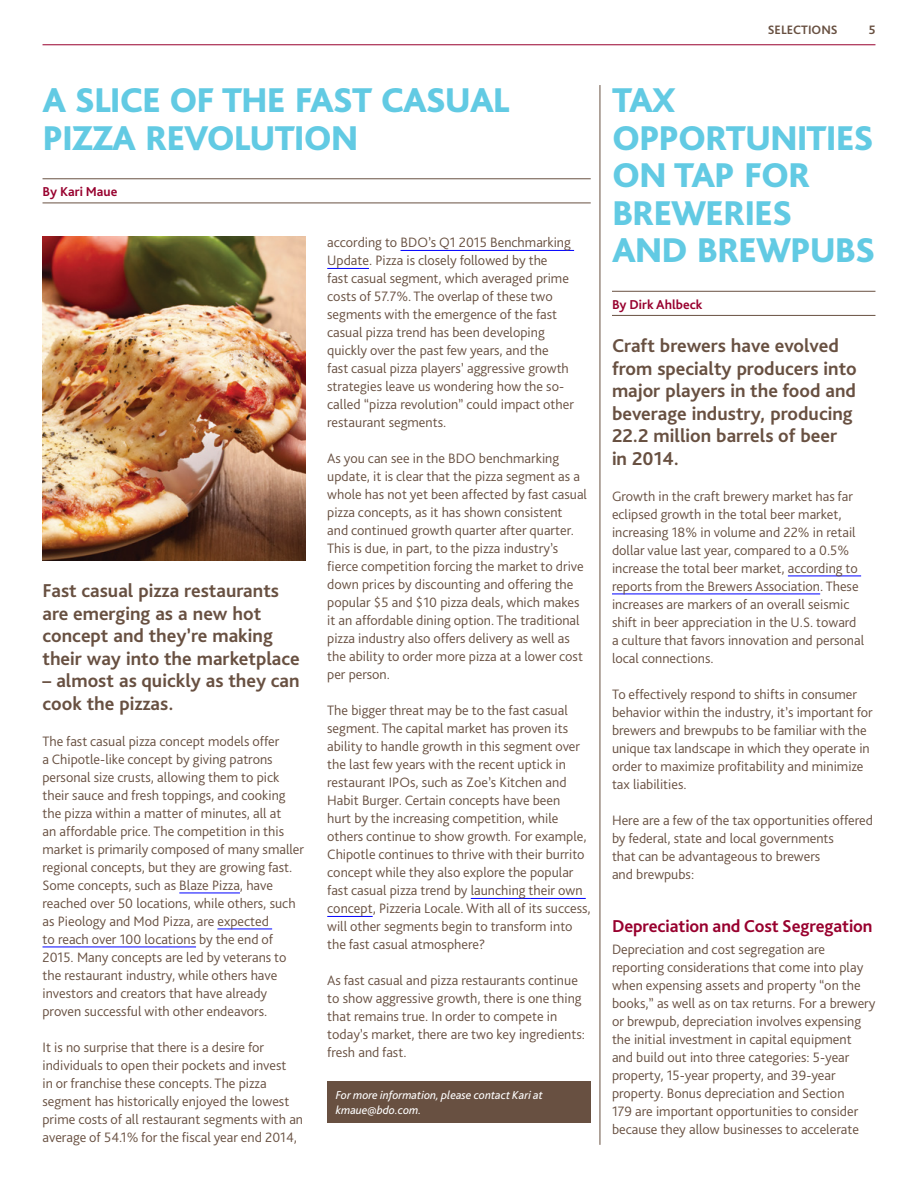
<style>
.page{position:relative;width:918px;height:1188px;background:#fff}
.page>*{position:absolute;margin:0;border:0;box-sizing:border-box;transform-origin:0 0}
.t1{font:800 36px/37.5px "Bliss Pro";letter-spacing:-.03em;color:#62cae3}
.t2{font:700 19.5px/22.5px "Bliss Pro";color:#685041}
.t3{font:700 18px "Bliss Pro";letter-spacing:-.005em;color:#98002e}
.t4{font:300 14.25px/18px "Bliss Pro";color:#685041}
.t5{font:700 13.5px "Bliss Pro";color:#98002e}
.t6{font:700 12.75px "Bliss Pro";color:#685041}
.t7{font:italic 12px/15px "Bliss Pro";color:#fff}
</style>
<div class="page">
<hr style="left:43px;top:44px;width:832px;height:1px;background:#98002e">
<hr style="left:43px;top:178px;width:548px;height:1px;background:#685041">
<hr style="left:43px;top:203px;width:548px;height:1px;background:#685041">
<hr style="left:179px;top:893px;width:61px;height:1px;background:#00f">
<hr style="left:217px;top:929px;width:55px;height:1px;background:#00f">
<hr style="left:43px;top:947px;width:153px;height:1px;background:#00f">
<hr style="left:401px;top:250px;width:173px;height:1px;background:#00f">
<hr style="left:327px;top:268px;width:42px;height:1px;background:#00f">
<hr style="left:471px;top:898px;width:115px;height:1px;background:#00f">
<hr style="left:327px;top:916px;width:46px;height:1px;background:#00f">
<div style="left:327px;top:1081px;width:264px;height:42px;background:#685041"></div>
<hr style="left:612px;top:291px;width:263px;height:1px;background:#685041">
<hr style="left:612px;top:315px;width:263px;height:1px;background:#685041">
<hr style="left:788px;top:576px;width:73px;height:1px;background:#00f">
<hr style="left:612px;top:594px;width:208px;height:1px;background:#00f">
<hr style="left:600px;top:85px;width:1px;height:1060px;background:#685041">
<img style="left:43px;top:237px;width:263px;height:324px">
<h1 class="t1" style="left:43px;top:81px;width:469px">A SLICE OF THE FAST CASUAL<br>PIZZA REVOLUTION</h1>
<p class="t5" style="left:43px;top:183px;width:76px">By Kari Maue</p>
<h2 class="t2" style="left:43px;top:579px;width:259px">Fast casual pizza restaurants are emerging as a new hot concept and they’re making their way into the marketplace</h2>
<h2 class="t2" style="left:43px;top:669px;width:259px">– almost as quickly as they can cook the pizzas.</h2>
<p class="t4" style="left:43px;top:732px;width:263px">The fast casual pizza concept models offer<br>a Chipotle-like concept by giving patrons personal size crusts, allowing them to pick their sauce and fresh toppings, and cooking the pizza within a matter of minutes, all at<br>an affordable price. The competition in this market is primarily composed of many smaller regional concepts, but they are growing fast.<br>Some concepts, such as Blaze Pizza, have reached over 50 locations, while others, such as Pieology and Mod Pizza, are expected<br>to reach over 100 locations by the end of 2015. Many concepts are led by veterans to the restaurant industry, while others have investors and creators that have already proven successful with other endeavors.</p>
<p class="t4" style="left:43px;top:1038px;width:262px">It is no surprise that there is a desire for individuals to open their pockets and invest<br>in or franchise these concepts. The pizza segment has historically enjoyed the lowest prime costs of all restaurant segments with an average of 54.1% for the fiscal year end 2014,</p>
<p class="t4" style="left:327px;top:233px;width:248px">according to BDO’s Q1 2015 Benchmarking Update. Pizza is closely followed by the<br>fast casual segment, which averaged prime costs of 57.7%. The overlap of these two segments with the emergence of the fast casual pizza trend has been developing quickly over the past few years, and the<br>fast casual pizza players’ aggressive growth strategies leave us wondering how the so&shy;called “pizza revolution” could impact other restaurant segments.</p>
<p class="t4" style="left:327px;top:449px;width:261px">As you can see in the BDO benchmarking update, it is clear that the pizza segment as a whole has not yet been affected by fast casual pizza concepts, as it has shown consistent<br>and continued growth quarter after quarter.<br>This is due, in part, to the pizza industry’s fierce competition forcing the market to drive down prices by discounting and offering the popular $5 and $10 pizza deals, which makes it an affordable dining option. The traditional pizza industry also offers delivery as well as the ability to order more pizza at a lower cost per person.</p>
<p class="t4" style="left:327px;top:701px;width:265px">The bigger threat may be to the fast casual segment. The capital market has proven its ability to handle growth in this segment over the last few years with the recent uptick in restaurant IPOs, such as Zoe’s Kitchen and Habit Burger. Certain concepts have been<br>hurt by the increasing competition, while others continue to show growth. For example, Chipotle continues to thrive with their burrito concept while they also explore the popular fast casual pizza trend by launching their own concept, Pizzeria Locale. With all of its success, will other segments begin to transform into the fast casual atmosphere?</p>
<p class="t4" style="left:327px;top:971px;width:259px">As fast casual and pizza restaurants continue to show aggressive growth, there is one thing that remains true. In order to compete in today’s market, there are two key ingredients: fresh and fast.</p>
<p class="t7" style="left:336px;top:1087px;width:209px">For more information, please contact Kari at kmaue@bdo.com.</p>
<p class="t6" style="left:768px;top:22px;width:71px">SELECTIONS</p>
<p class="t6" style="left:869px;top:22px;width:8px">5</p>
<h1 class="t1" style="left:612px;top:81px;width:265px">TAX<br>OPPORTUNITIES<br>ON TAP FOR<br>BREWERIES<br>AND BREWPUBS</h1>
<p class="t5" style="left:612px;top:296px;width:92px">By Dirk Ahlbeck</p>
<h2 class="t2" style="left:612px;top:334px;width:246px">Craft brewers have evolved from specialty producers into major players in the food and beverage industry, producing<br>22.2 million barrels of beer in 2014.</h2>
<p class="t4" style="left:612px;top:487px;width:254px">Growth in the craft brewery market has far eclipsed growth in the total beer market, increasing 18% in volume and 22% in retail dollar value last year, compared to a 0.5% increase the total beer market, according to reports from the Brewers Association. These increases are markers of an overall seismic shift in beer appreciation in the U.S. toward a culture that favors innovation and personal local connections.</p>
<p class="t4" style="left:612px;top:685px;width:262px">To effectively respond to shifts in consumer behavior within the industry, it’s important for brewers and brewpubs to be familiar with the unique tax landscape in which they operate in order to maximize profitability and minimize tax liabilities.</p>
<p class="t4" style="left:612px;top:811px;width:262px">Here are a few of the tax opportunities offered by federal, state and local governments<br>that can be advantageous to brewers<br>and brewpubs:</p>
<p class="t3" style="left:612px;top:915px;width:262px">Depreciation and Cost Segregation</p>
<p class="t4" style="left:612px;top:940px;width:265px">Depreciation and cost segregation are reporting considerations that come into play when expensing assets and property “on the books,” as well as on tax returns. For a brewery or brewpub, depreciation involves expensing the initial investment in capital equipment and build out into three categories: 5-year property, 15-year property, and 39-year property. Bonus depreciation and Section<br>179 are important opportunities to consider because they allow businesses to accelerate</p>
</div>
